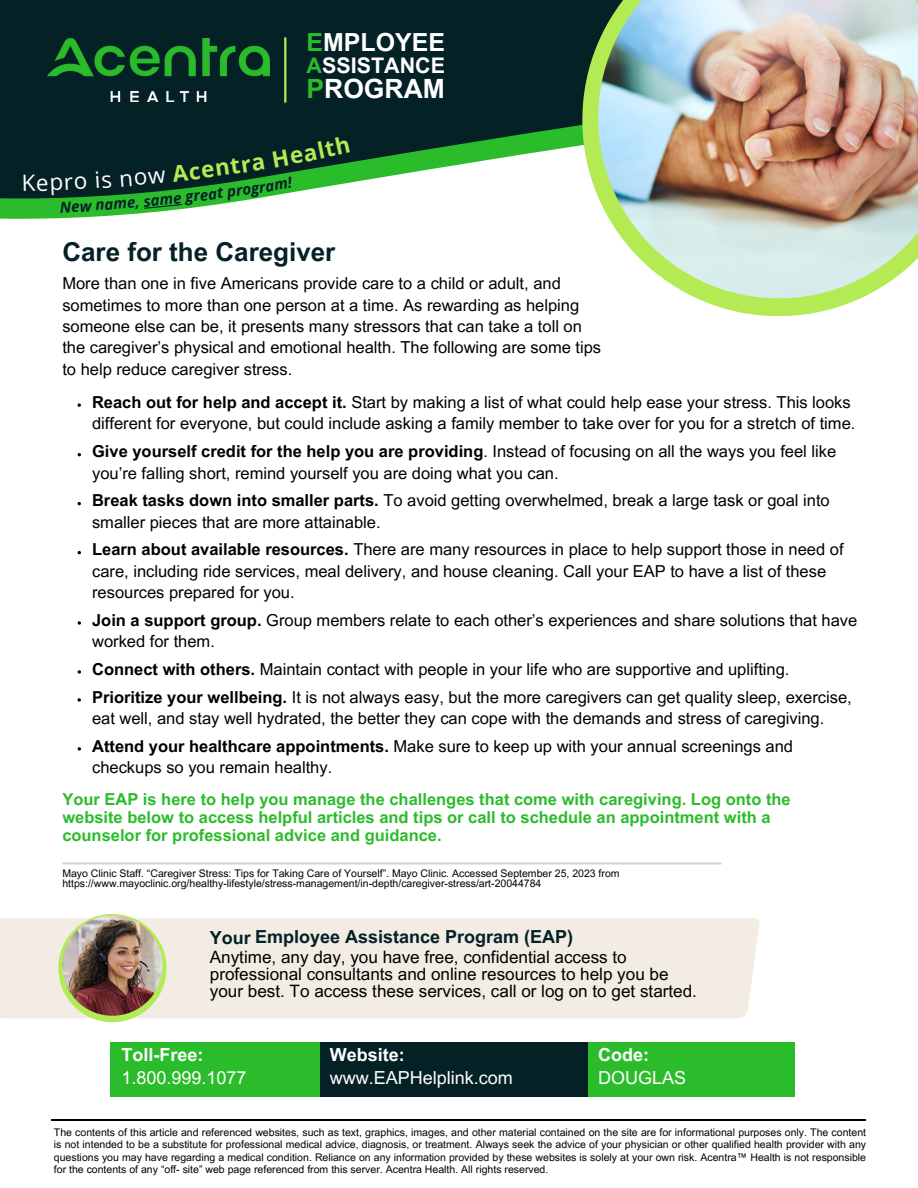
<style>
.page{position:relative;width:918px;height:1188px;background:#fff}
.page>*{position:absolute;margin:0;border:0;box-sizing:border-box;transform-origin:0 0}
.t1{font:700 26.55px "Arial MT Pro";color:#fff}
.t2{font:700 25.95px "Arial MT Pro";color:#042126}
.t3{font:700 24.9px "Arial MT Pro";color:#fff}
.t4{font:700 21.45px "Arial MT Pro";color:#fff}
.t5{font:18px "Arial MT Pro";color:#fff}
.t6{font:700 18px "Arial MT Pro";color:#042126}
.t7{font:700 18px "Arial MT Pro";color:#fff}
.t8{font:17.1px/16.8px "Arial MT Pro";color:#000}
.t9{font:16.5px/21.3px "Arial MT Pro";color:#000}
.t10{font:700 16.5px/18px "Arial MT Pro";color:#2bbc2b}
.t11{font:italic 700 15px "Open Sans";color:#042126}
.t12{font:10.5px/12.3px "Arial MT Pro";color:#000;text-align:justify}
.s1{color:#2bbc2b}
.s2{font-weight:700}
</style>
<div class="page">
<svg style="left:0;top:199px;width:143px;height:20px"></svg>
<svg style="left:0;top:0;width:582px;height:199px;background:#1f423b"></svg>
<hr style="left:62px;top:862px;width:660px;height:3px;background:#d4d6d6">
<hr style="left:284px;top:37px;width:2px;height:66px;background:#b4ea54">
<svg style="left:582px;top:0;width:279px;height:316px"></svg>
<img style="left:598px;top:0;width:320px;height:298px">
<img style="left:48px;top:39px;width:221px;height:63px">
<div style="left:0;top:918px;width:760px;height:100px;background:#f2ece4"></div>
<hr style="left:52px;top:1119px;width:814px;height:1px;background:#000">
<svg style="left:58px;top:914px;width:109px;height:108px"></svg>
<img style="left:62px;top:916px;width:101px;height:100px;border-radius:50%">
<svg style="left:78px;top:403px;width:3px;height:4px"></svg>
<svg style="left:78px;top:621px;width:3px;height:4px"></svg>
<svg style="left:78px;top:670px;width:3px;height:4px"></svg>
<svg style="left:78px;top:698px;width:3px;height:4px"></svg>
<svg style="left:78px;top:747px;width:3px;height:4px"></svg>
<div style="left:587px;top:1042px;width:208px;height:54px;background:#2bbc2b"></div>
<div style="left:320px;top:1042px;width:267px;height:54px;background:#042126"></div>
<div style="left:110px;top:1042px;width:210px;height:54px;background:#2bbc2b"></div>
<svg style="left:24px;top:157px;width:241px;height:56px;background:#216135"></svg>
<div style="left:273px;top:135px;width:77px;height:32px;background:#042126"></div>
<p class="t3" style="left:306px;top:33px;width:140px"><span class="s1">E</span>MPLOYEE</p>
<p class="t4" style="left:306px;top:58px;width:140px"><span class="s1">A</span>SSISTANCE</p>
<p class="t1" style="left:306px;top:79px;width:140px"><span class="s1">P</span>ROGRAM</p>
<p class="t11" style="left:257px;top:177px;width:35px;rotate:-9deg">ram!</p>
<p class="t11" style="left:113px;top:193px;width:39px;rotate:-5deg">me, s</p>
<p class="t11" style="left:184px;top:186px;width:40px;rotate:-7deg">great</p>
<p class="t11" style="left:226px;top:181px;width:34px;rotate:-8deg">prog</p>
<p class="t2" style="left:62px;top:242px;width:275px">Care for the Caregiver</p>
<p class="t9" style="left:62px;top:275px;width:540px">More than one in five Americans provide care to a child or adult, and sometimes to more than one person at a time. As rewarding as helping someone else can be, it presents many stressors that can take a toll on the caregiver’s physical and emotional health. The following are some tips to help reduce caregiver stress.</p>
<p class="t9" style="left:92px;top:394px;width:765px"><span class="s2">Reach out for help and accept it.</span> Start by making a list of what could help ease your stress. This looks different for everyone, but could include asking a family member to take over for you for a stretch of time.</p>
<p class="t9" style="left:92px;top:443px;width:746px"><span class="s2">Give yourself credit for the help you are providing</span>. Instead of focusing on all the ways you feel like you’re falling short, remind yourself you are doing what you can.</p>
<p class="t9" style="left:92px;top:492px;width:739px"><span class="s2">Break tasks down into smaller parts.</span> To avoid getting overwhelmed, break a large task or goal into smaller pieces that are more attainable.</p>
<p class="t9" style="left:92px;top:541px;width:753px"><span class="s2">Learn about available resources.</span> There are many resources in place to help support those in need of care, including ride services, meal delivery, and house cleaning. Call your EAP to have a list of these resources prepared for you.</p>
<p class="t9" style="left:92px;top:611px;width:767px"><span class="s2">Join a support group.</span> Group members relate to each other’s experiences and share solutions that have worked for them.</p>
<p class="t9" style="left:92px;top:660px;width:699px"><span class="s2">Connect with others.</span> Maintain contact with people in your life who are supportive and uplifting.</p>
<p class="t9" style="left:92px;top:688px;width:761px"><span class="s2">Prioritize your wellbeing.</span> It is not always easy, but the more caregivers can get quality sleep, exercise, eat well, and stay well hydrated, the better they can cope with the demands and stress of caregiving.</p>
<p class="t9" style="left:92px;top:737px;width:703px"><span class="s2">Attend your healthcare appointments.</span> Make sure to keep up with your annual screenings and checkups so you remain healthy.</p>
<p class="t10" style="left:62px;top:793px;width:730px">Your EAP is here to help you manage the challenges that come with caregiving. Log onto the website below to access helpful articles and tips or call to schedule an appointment with a counselor for professional advice and guidance.</p>
<p class="t12" style="left:62px;top:868px;width:559px">Mayo Clinic Staff. “Caregiver Stress: Tips for Taking Care of Yourself”. Mayo Clinic. Accessed September 25, 2023 from</p>
<p class="t12" style="left:62px;top:879px;width:481px">https://www.mayoclinic.org/healthy-lifestyle/stress-management/in-depth/caregiver-stress/art-20044784</p>
<p class="t6" style="left:210px;top:930px;width:365px">Your Employee Assistance Program (EAP)</p>
<p class="t8" style="left:210px;top:951px;width:489px">Anytime, any day, you have free, confidential access to professional consultants and online resources to help you be your best. To access these services, call or log on to get started.</p>
<p class="t7" style="left:121px;top:1048px;width:84px">Toll-Free:</p>
<p class="t7" style="left:330px;top:1048px;width:77px">Website:</p>
<p class="t7" style="left:598px;top:1048px;width:52px">Code:</p>
<p class="t5" style="left:121px;top:1071px;width:127px">1.800.999.1077</p>
<p class="t5" style="left:330px;top:1071px;width:185px">www.EAPHelplink.com</p>
<p class="t5" style="left:598px;top:1071px;width:90px">DOUGLAS</p>
<p class="t12" style="left:54px;top:1127px;width:814px">The contents of this article and referenced websites, such as text, graphics, images, and other material contained on the site are for informational purposes only. The content is not intended to be a substitute for professional medical advice, diagnosis, or treatment. Always seek the advice of your physician or other qualified health provider with any questions you may have regarding a medical condition. Reliance on any information provided by these websites is solely at your own risk. Acentra™ Health is not responsible for the contents of any “off- site” web page referenced from this server. Acentra Health. All rights reserved.</p>
</div>
